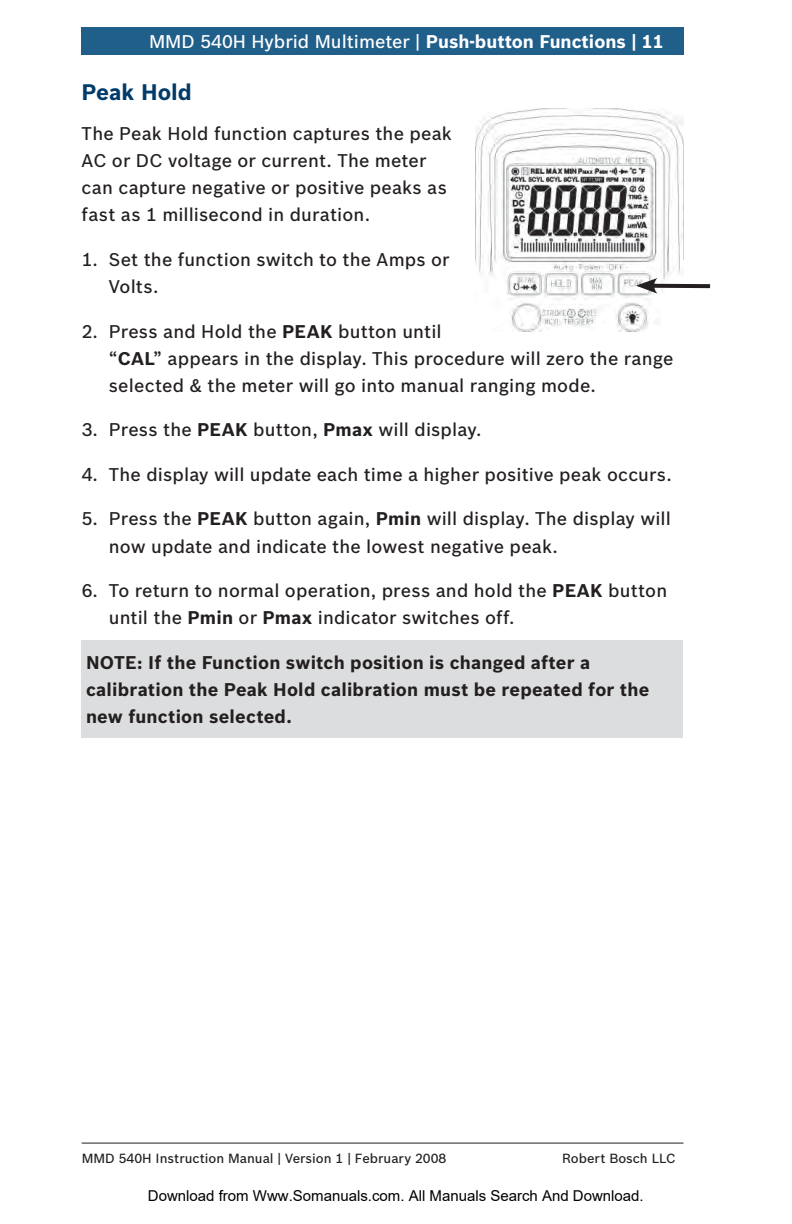
<style>
.page{position:relative;width:792px;height:1224px;background:#fff}
.page>*{position:absolute;margin:0;border:0;box-sizing:border-box;transform-origin:0 0}
.t1{font:700 22px "Bosch Sans";color:#003b6a}
.t2{font:500 18px/27.2px "Bosch Sans";letter-spacing:.01em;color:#231f20}
.t3{font:700 18px/27.2px "Bosch Sans";letter-spacing:.01em;color:#231f20}
.t4{font:500 18px "Bosch Sans";color:#fff}
.t5{font:15px "Arial";color:#000}
.t6{font:500 13px "Bosch Sans";color:#231f20}
.s1{font-weight:700}
</style>
<div class="page">
<div style="left:82px;top:640px;width:601px;height:98px;background:#dcddde"></div>
<div style="left:81px;top:27px;width:603px;height:27px;background:#215f8b"></div>
<hr style="left:82px;top:1143px;width:601px;height:1px;background:#231f20">
<img style="left:475px;top:108px;width:208px;height:224px">
<svg style="left:657px;top:284px;width:53px;height:4px"></svg>
<svg style="left:636px;top:278px;width:21px;height:16px"></svg>
<p class="t4" style="left:149px;top:33px;width:516px">MMD 540H Hybrid Multimeter | <span class="s1">Push-button Functions | 11</span></p>
<p class="t1" style="left:82px;top:82px;width:112px">Peak Hold</p>
<p class="t2" style="left:82px;top:121px;width:372px">The Peak Hold function captures the peak AC or DC voltage or current. The meter can capture negative or positive peaks as fast as 1 millisecond in duration.</p>
<p class="t2" style="left:109px;top:247px;width:342px">Set the function switch to the Amps or<br>Volts.</p>
<p class="t2" style="left:109px;top:318px;width:566px">Press and Hold the <span class="s1">PEAK</span> button until<br>“<span class="s1">CAL</span>” appears in the display. This procedure will zero the range selected &amp; the meter will go into manual ranging mode.</p>
<p class="t2" style="left:109px;top:417px;width:374px">Press the <span class="s1">PEAK</span> button, <span class="s1">Pmax</span> will display.</p>
<p class="t2" style="left:109px;top:462px;width:564px">The display will update each time a higher positive peak occurs.</p>
<p class="t2" style="left:109px;top:506px;width:564px">Press the <span class="s1">PEAK</span> button again, <span class="s1">Pmin</span> will display. The display will now update and indicate the lowest negative peak.</p>
<p class="t2" style="left:109px;top:578px;width:560px">To return to normal operation, press and hold the <span class="s1">PEAK</span> button until the <span class="s1">Pmin</span> or <span class="s1">Pmax</span> indicator switches off.</p>
<p class="t3" style="left:86px;top:650px;width:565px">NOTE: If the Function switch position is changed after a calibration the Peak Hold calibration must be repeated for the new function selected.</p>
<p class="t2" style="left:82px;top:247px;width:18px">1.</p>
<p class="t2" style="left:82px;top:319px;width:18px">2.</p>
<p class="t2" style="left:82px;top:417px;width:18px">3.</p>
<p class="t2" style="left:82px;top:462px;width:18px">4.</p>
<p class="t2" style="left:82px;top:506px;width:18px">5.</p>
<p class="t2" style="left:82px;top:578px;width:18px">6.</p>
<p class="t6" style="left:82px;top:1152px;width:366px">MMD 540H Instruction Manual | Version 1 | February 2008</p>
<p class="t6" style="left:562px;top:1152px;width:115px">Robert Bosch LLC</p>
<p class="t5" style="left:148px;top:1187px;width:497px">Download from Www.Somanuals.com. All Manuals Search And Download.</p>
</div>
